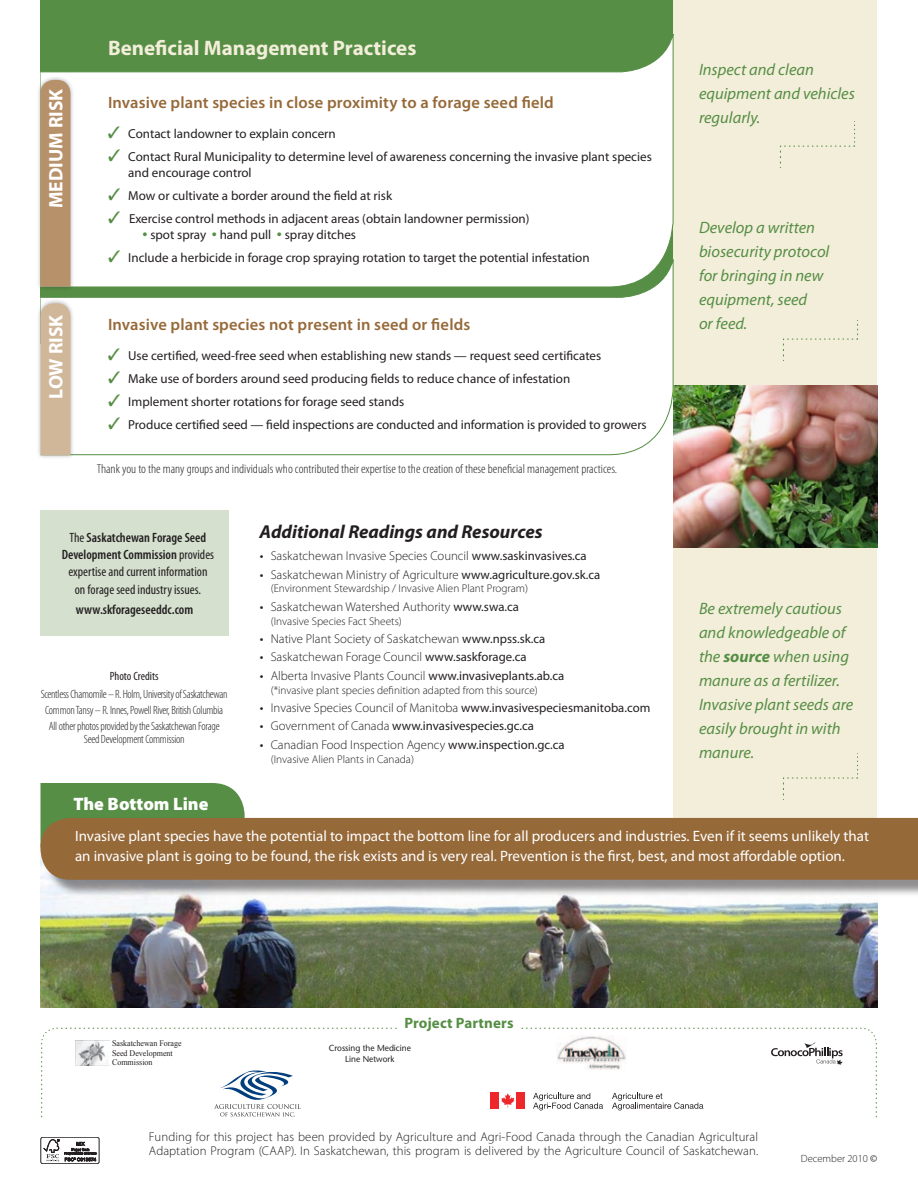
<style>
.page{position:relative;width:918px;height:1188px;background:#fff}
.page>*{position:absolute;margin:0;border:0;box-sizing:border-box;transform-origin:0 0}
.t1{font:700 21px "Myriad Pro";color:#f3eeda}
.t2{font:700 19.5px "Myriad Pro";color:#fff}
.t3{font:italic 700 18.75px "Myriad Pro";color:#231f20}
.t4{font:900 18px "Myriad Pro";color:#fff}
.t5{font:italic 16.5px/24px "Myriad Pro";color:#568e45}
.t6{font:600 16.5px "Myriad Pro";letter-spacing:.01em;color:#966939}
.t7{font:15px/20.7px "Myriad Pro";color:#fff}
.t8{font:700 15px "Myriad Pro";letter-spacing:.01em;color:#568e45}
.t9{font:condensed 13.5px/17.2px "Myriad Pro";color:#231f20;text-align:center}
.t10{font:600 condensed 13.5px "Myriad Pro";color:#231f20}
.t11{font:13.05px/16.2px "Myriad Pro";color:#231f20}
.t12{font:300 condensed 12.9px "Myriad Pro";color:#231f20;scale:1.06 1}
.t13{font:300 12.75px/14px "Myriad Pro";color:#231f20}
.t14{font:12.75px "Myriad Pro";color:#231f20}
.t15{font:300 condensed 12px/15.9px "Myriad Pro";letter-spacing:-.02em;color:#231f20;text-align:center}
.t16{font:condensed 12px "Myriad Pro";color:#231f20}
.t17{font:300 11.25px "Myriad Pro";color:#231f20}
.t18{font:300 10.5px "Myriad Pro";color:#231f20}
.t19{font:8.7px/10.2px "Stone Sans";color:#231f20;text-align:center;scale:.95 1}
.t20{font:8.4px/9.1px "Times New Roman";color:#231f20;scale:.95 1}
.s1{color:#568e45}
.s2{font-size:18px;color:#568e45}
.s3{font-weight:600}
.s4{font-weight:400;font-size:13.05px}
.s5{font-weight:400}
.s6{font-size:13.05px}
.s7{font-weight:300}
.s8{font-weight:700}
</style>
<div class="page">
<img style="left:40px;top:886px;width:838px;height:121px">
<div style="left:674px;top:0;width:204px;height:828px;background:#f3eeda"></div>
<div style="left:40px;top:0;width:634px;height:344px;background:#568e45"></div>
<svg style="left:40px;top:27px;width:634px;height:225px;fill:#fff"></svg>
<svg style="left:40px;top:252px;width:634px;height:204px"></svg>
<img style="left:674px;top:386px;width:204px;height:162px">
<div style="left:36px;top:75px;width:39px;height:216px;background:#231f20;opacity:.35"></div>
<div style="left:40px;top:80px;width:30px;height:207px;background:#b69169"></div>
<div style="left:36px;top:299px;width:39px;height:160px;background:#231f20;opacity:.35"></div>
<div style="left:40px;top:303px;width:30px;height:152px;background:#d1b79a"></div>
<div style="left:40px;top:783px;width:205px;height:35px;background:#568e45"></div>
<div style="left:43px;top:821px;width:875px;height:76px;background:#231f20;opacity:.5"></div>
<div style="left:40px;top:818px;width:878px;height:62px;background:#966939"></div>
<svg style="left:783px;top:320px;width:75px;height:41px"></svg>
<svg style="left:783px;top:753px;width:75px;height:47px"></svg>
<svg style="left:780px;top:121px;width:75px;height:47px"></svg>
<div style="left:40px;top:510px;width:189px;height:126px;background:#d5e0cf"></div>
<div style="left:41px;top:1137px;width:58px;height:27px;border:1px solid #231f20;border-radius:2px"></div>
<svg style="left:41px;top:1027px;width:836px;height:135px"></svg>
<div style="left:398px;top:1017px;width:122px;height:14px;background:#fff"></div>
<h2 class="t2" style="left:43px;top:208px;width:121px;rotate:-90deg">MEDIUM RISK</h2>
<h2 class="t2" style="left:43px;top:399px;width:86px;rotate:-90deg">LOW RISK</h2>
<h1 class="t1" style="left:108px;top:34px;width:310px">Beneficial Management Practices</h1>
<p class="t6" style="left:108px;top:92px;width:447px">Invasive plant species in close proximity to a forage seed field</p>
<p class="t11" style="left:108px;top:125px;width:229px"><span class="s1">✓</span> Contact landowner to explain concern</p>
<p class="t11" style="left:128px;top:148px;width:525px;text-indent:-20px"><span class="s1">✓</span> Contact Rural Municipality to determine level of awareness concerning the invasive plant species and encourage control</p>
<p class="t11" style="left:108px;top:187px;width:286px"><span class="s1">✓</span> Mow or cultivate a border around the field at risk</p>
<p class="t11" style="left:108px;top:210px;width:423px"><span class="s1">✓</span> Exercise control methods in adjacent areas (obtain landowner permission)</p>
<p class="t11" style="left:142px;top:226px;width:215px"><span class="s2">•</span> spot spray <span class="s2">•</span> hand pull <span class="s2">•</span> spray ditches</p>
<p class="t11" style="left:108px;top:249px;width:483px"><span class="s1">✓</span> Include a herbicide in forage crop spraying rotation to target the potential infestation</p>
<p class="t6" style="left:108px;top:314px;width:364px">Invasive plant species not present in seed or fields</p>
<p class="t11" style="left:108px;top:347px;width:495px"><span class="s1">✓</span> Use certified, weed-free seed when establishing new stands — request seed certificates</p>
<p class="t11" style="left:108px;top:370px;width:464px"><span class="s1">✓</span> Make use of borders around seed producing fields to reduce chance of infestation</p>
<p class="t11" style="left:108px;top:393px;width:298px"><span class="s1">✓</span> Implement shorter rotations for forage seed stands</p>
<p class="t11" style="left:108px;top:416px;width:540px"><span class="s1">✓</span> Produce certified seed — field inspections are conducted and information is provided to growers</p>
<p class="t12" style="left:97px;top:462px;width:492px">Thank you to the many groups and individuals who contributed their expertise to the creation of these beneficial management practices.</p>
<p class="t9" style="left:62px;top:529px;width:154px">The <span class="s3">Saskatchewan Forage Seed<br>Development Commission</span> provides expertise and current information on forage seed industry issues.</p>
<p class="t10" style="left:76px;top:602px;width:119px">www.skforageseeddc.com</p>
<p class="t16" style="left:110px;top:668px;width:50px">Photo Credits</p>
<p class="t15" style="left:41px;top:686px;width:188px">Scentless Chamomile – R. Holm, University of Saskatchewan<br>Common Tansy – R. Innes, Powell River, British Columbia<br>All other photos provided by the Saskatchewan Forage</p>
<p class="t15" style="left:84px;top:731px;width:102px">Seed Development Commission</p>
<h3 class="t3" style="left:260px;top:520px;width:284px">Additional Readings and Resources</h3>
<p class="t13" style="left:260px;top:549px;width:328px"><span class="s4">•</span> Saskatchewan Invasive Species Council <span class="s5">www.saskinvasives.ca</span></p>
<p class="t13" style="left:260px;top:567px;width:342px"><span class="s4">•</span> Saskatchewan Ministry of Agriculture <span class="s5">www.agriculture.gov.sk.ca</span></p>
<p class="t17" style="left:271px;top:582px;width:259px">(Environment Stewardship / Invasive Alien Plant Program)</p>
<p class="t13" style="left:260px;top:599px;width:261px"><span class="s4">•</span> Saskatchewan Watershed Authority <span class="s5">www.swa.ca</span></p>
<p class="t17" style="left:271px;top:614px;width:133px">(Invasive Species Fact Sheets)</p>
<p class="t13" style="left:260px;top:632px;width:287px"><span class="s4">•</span> Native Plant Society of Saskatchewan <span class="s5">www.npss.sk.ca</span></p>
<p class="t13" style="left:260px;top:650px;width:268px"><span class="s4">•</span> Saskatchewan Forage Council <span class="s5">www.saskforage.ca</span></p>
<p class="t13" style="left:260px;top:668px;width:306px"><span class="s4">•</span> Alberta Invasive Plants Council <span class="s5">www.invasiveplants.ab.ca</span></p>
<p class="t17" style="left:271px;top:683px;width:269px">(*invasive plant species definition adapted from this source)</p>
<p class="t13" style="left:260px;top:701px;width:392px"><span class="s4">•</span> Invasive Species Council of Manitoba <span class="s5">www.invasivespeciesmanitoba.com</span></p>
<p class="t14" style="left:260px;top:718px;width:276px"><span class="s6">•</span> <span class="s7">Government of Canada</span> www.invasivespecies.gc.ca</p>
<p class="t13" style="left:260px;top:737px;width:306px"><span class="s4">•</span> Canadian Food Inspection Agency <span class="s5">www.inspection.gc.ca</span></p>
<p class="t17" style="left:271px;top:752px;width:145px">(Invasive Alien Plants in Canada)</p>
<p class="t5" style="left:699px;top:58px;width:157px">Inspect and clean equipment and vehicles regularly.</p>
<p class="t5" style="left:699px;top:215px;width:132px">Develop a written biosecurity protocol for bringing in new equipment, seed<br>or feed.</p>
<p class="t5" style="left:699px;top:596px;width:156px">Be extremely cautious and knowledgeable of the <span class="s8">source</span> when using manure as a fertilizer.<br>Invasive plant seeds are easily brought in with manure.</p>
<h3 class="t4" style="left:74px;top:792px;width:136px">The Bottom Line</h3>
<p class="t7" style="left:75px;top:825px;width:795px">Invasive plant species have the potential to impact the bottom line for all producers and industries. Even if it seems unlikely that an invasive plant is going to be found, the risk exists and is very real. Prevention is the first, best, and most affordable option.</p>
<p class="t8" style="left:404px;top:1013px;width:111px">Project Partners</p>
<p class="t20" style="left:112px;top:1039px;width:75px">Saskatchewan Forage<br>Seed Development<br>Commission</p>
<p class="t19" style="left:329px;top:1043px;width:88px">Crossing the Medicine<br>Line Network</p>
<p class="t13" style="left:149px;top:1130px;width:611px">Funding for this project has been provided by Agriculture and Agri-Food Canada through the Canadian Agricultural<br>Adaptation Program (CAAP). In Saskatchewan, this program is delivered by the Agriculture Council of Saskatchewan.</p>
<p class="t18" style="left:801px;top:1153px;width:78px">December 2010 <span class="s5">©</span></p>
</div>
